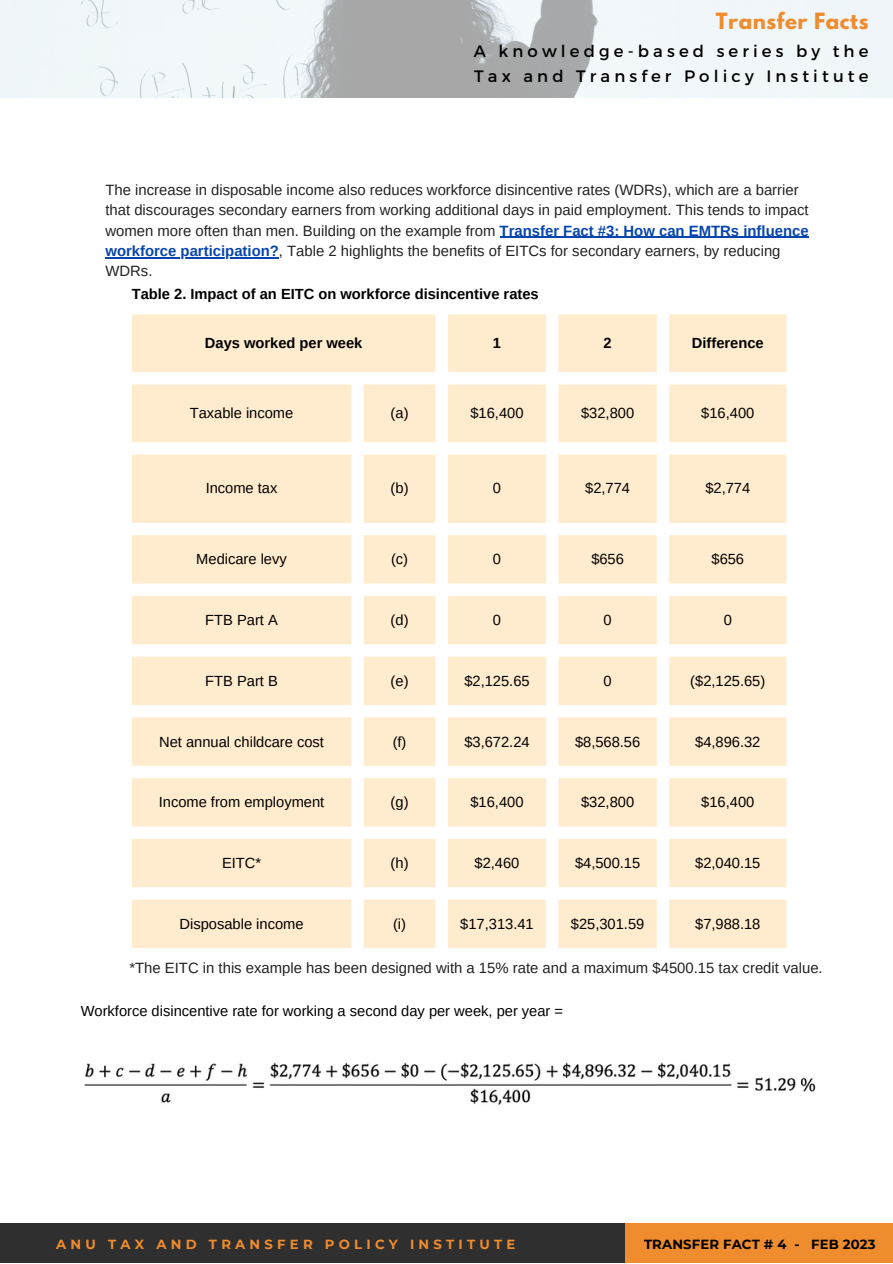
<style>
.page{position:relative;width:893px;height:1264px;background:#fff}
.page>*{position:absolute;margin:0;border:0;box-sizing:border-box;transform-origin:0 0}
.t1{font:700 19.8px "League Spartan";letter-spacing:.03em;color:#ef8c2e}
.t2{font:16.5px/24.8px "Montserrat";letter-spacing:.25em;color:#000}
.t3{font:14.85px/20.2px "Arimo";color:#222}
.t4{font:14.7px "Arimo";color:#000}
.t5{font:700 14.7px "Arimo";color:#000}
.t6{font:700 13.2px "Montserrat";letter-spacing:.32em;color:#ef8c2e}
.t7{font:700 13.2px "Montserrat";letter-spacing:.01em;color:#000}
.s1{font-weight:700;color:#0645ad}
</style>
<div class="page">
<img style="left:0;top:0;width:892px;height:98px">
<div style="left:0;top:1223px;width:627px;height:39px;background:#2f2f2f"></div>
<div style="left:625px;top:1223px;width:267px;height:39px;background:#ef8c2e"></div>
<svg style="left:132px;top:314px;width:654px;height:634px;fill:#ffebcd"></svg>
<img style="left:84px;top:1062px;width:732px;height:43px">
<hr style="left:499px;top:237px;width:309px;height:1px;background:#0645ad">
<hr style="left:105px;top:257px;width:174px;height:1px;background:#0645ad">
<h1 class="t1" style="left:715px;top:11px;width:154px">Transfer Facts</h1>
<p class="t2" style="left:473px;top:38px;width:396px">A knowledge-based series by the<br>Tax and Transfer Policy Institute</p>
<p class="t3" style="left:105px;top:180px;width:704px">The increase in disposable income also reduces workforce disincentive rates (WDRs), which are a barrier that discourages secondary earners from working additional days in paid employment. This tends to impact women more often than men. Building on the example from <span class="s1">Transfer Fact #3: How can EMTRs influence workforce participation?</span>, Table 2 highlights the benefits of EITCs for secondary earners, by reducing WDRs.</p>
<p class="t5" style="left:132px;top:286px;width:408px">Table 2. Impact of an EITC on workforce disincentive rates</p>
<p class="t5" style="left:205px;top:335px;width:159px">Days worked per week</p>
<p class="t5" style="left:493px;top:335px;width:10px">1</p>
<p class="t5" style="left:603px;top:335px;width:10px">2</p>
<p class="t5" style="left:692px;top:335px;width:73px">Difference</p>
<p class="t4" style="left:190px;top:405px;width:105px">Taxable income</p>
<p class="t4" style="left:390px;top:405px;width:19px">(a)</p>
<p class="t4" style="left:470px;top:405px;width:55px">$16,400</p>
<p class="t4" style="left:581px;top:405px;width:55px">$32,800</p>
<p class="t4" style="left:701px;top:405px;width:55px">$16,400</p>
<p class="t4" style="left:206px;top:479px;width:73px">Income tax</p>
<p class="t4" style="left:390px;top:479px;width:19px">(b)</p>
<p class="t4" style="left:493px;top:479px;width:10px">0</p>
<p class="t4" style="left:585px;top:479px;width:46px">$2,774</p>
<p class="t4" style="left:705px;top:479px;width:46px">$2,774</p>
<p class="t4" style="left:196px;top:551px;width:92px">Medicare levy</p>
<p class="t4" style="left:391px;top:551px;width:19px">(c)</p>
<p class="t4" style="left:493px;top:551px;width:10px">0</p>
<p class="t4" style="left:591px;top:551px;width:34px">$656</p>
<p class="t4" style="left:711px;top:551px;width:34px">$656</p>
<p class="t4" style="left:205px;top:612px;width:74px">FTB Part A</p>
<p class="t4" style="left:390px;top:612px;width:19px">(d)</p>
<p class="t4" style="left:493px;top:612px;width:10px">0</p>
<p class="t4" style="left:603px;top:612px;width:10px">0</p>
<p class="t4" style="left:723px;top:612px;width:10px">0</p>
<p class="t4" style="left:205px;top:672px;width:74px">FTB Part B</p>
<p class="t4" style="left:390px;top:672px;width:19px">(e)</p>
<p class="t4" style="left:464px;top:672px;width:67px">$2,125.65</p>
<p class="t4" style="left:603px;top:672px;width:10px">0</p>
<p class="t4" style="left:690px;top:672px;width:77px">($2,125.65)</p>
<p class="t4" style="left:159px;top:733px;width:166px">Net annual childcare cost</p>
<p class="t4" style="left:392px;top:733px;width:15px">(f)</p>
<p class="t4" style="left:464px;top:733px;width:67px">$3,672.24</p>
<p class="t4" style="left:575px;top:733px;width:67px">$8,568.56</p>
<p class="t4" style="left:695px;top:733px;width:67px">$4,896.32</p>
<p class="t4" style="left:159px;top:794px;width:167px">Income from employment</p>
<p class="t4" style="left:390px;top:794px;width:19px">(g)</p>
<p class="t4" style="left:470px;top:794px;width:55px">$16,400</p>
<p class="t4" style="left:581px;top:794px;width:55px">$32,800</p>
<p class="t4" style="left:701px;top:794px;width:55px">$16,400</p>
<p class="t4" style="left:222px;top:854px;width:41px">EITC*</p>
<p class="t4" style="left:390px;top:854px;width:19px">(h)</p>
<p class="t4" style="left:474px;top:854px;width:46px">$2,460</p>
<p class="t4" style="left:575px;top:854px;width:67px">$4,500.15</p>
<p class="t4" style="left:695px;top:854px;width:67px">$2,040.15</p>
<p class="t4" style="left:179px;top:915px;width:125px">Disposable income</p>
<p class="t4" style="left:393px;top:915px;width:15px">(i)</p>
<p class="t4" style="left:460px;top:915px;width:75px">$17,313.41</p>
<p class="t4" style="left:571px;top:915px;width:75px">$25,301.59</p>
<p class="t4" style="left:695px;top:915px;width:67px">$7,988.18</p>
<p class="t3" style="left:129px;top:957px;width:694px">*The EITC in this example has been designed with a 15% rate and a maximum $4500.15 tax credit value.</p>
<p class="t4" style="left:81px;top:1002px;width:484px">Workforce disincentive rate for working a second day per week, per year =</p>
<p class="t6" style="left:56px;top:1235px;width:461px">ANU TAX AND TRANSFER POLICY INSTITUTE</p>
<p class="t7" style="left:644px;top:1236px;width:233px">TRANSFER FACT # 4 - FEB 2023</p>
</div>
